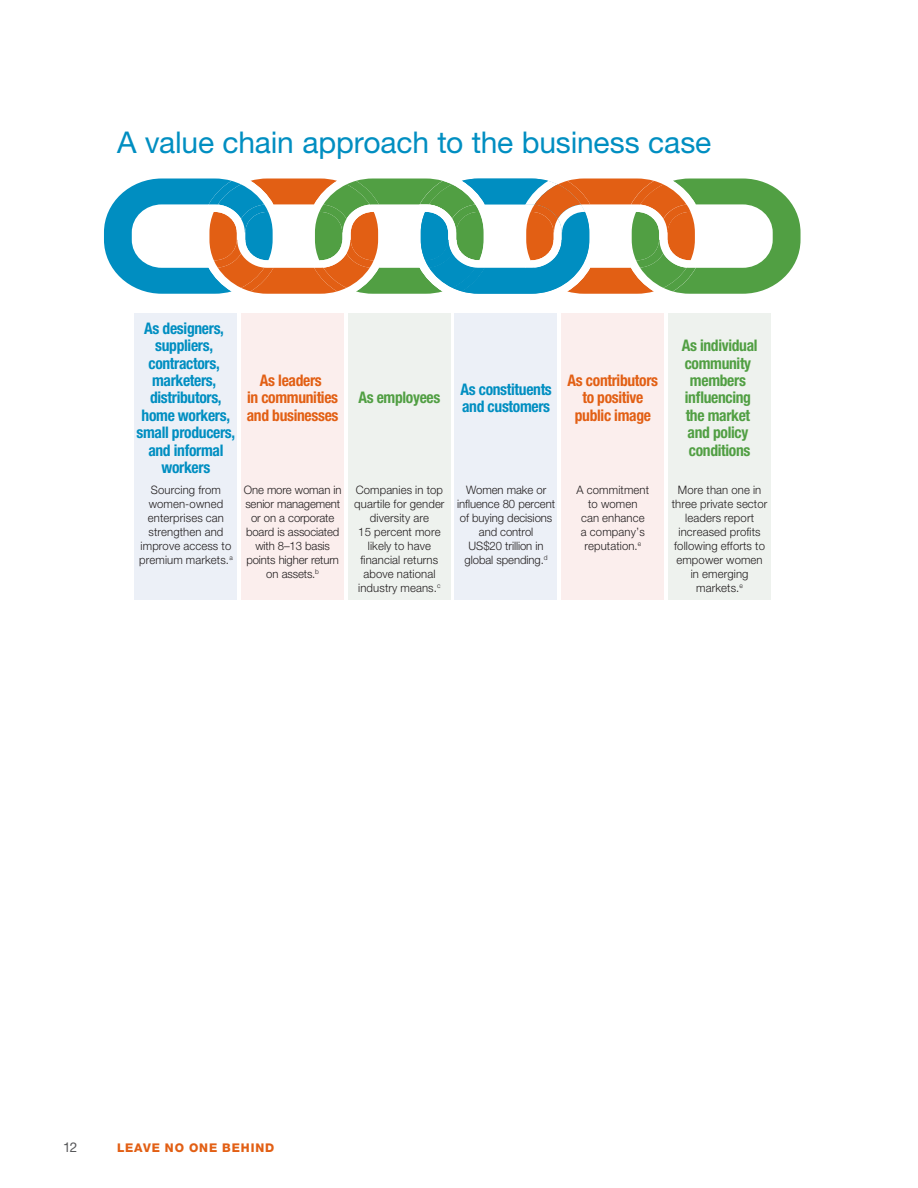
<style>
.page{position:relative;width:918px;height:1188px;background:#fff}
.page>*{position:absolute;margin:0;border:0;box-sizing:border-box;transform-origin:0 0}
.t1{font:30px "Helvetica Neue LT Std";letter-spacing:-.005em;color:#008ec1}
.t2{font:700 condensed 16.05px/17.4px "Helvetica Neue LT Std";letter-spacing:-.02em;color:#008ec1;text-align:center}
.t3{font:700 condensed 16.05px/17.4px "Helvetica Neue LT Std";letter-spacing:-.02em;color:#519f43;text-align:center}
.t4{font:700 condensed 16.05px/17.4px "Helvetica Neue LT Std";letter-spacing:-.02em;color:#e25f14;text-align:center}
.t5{font:13.5px "Helvetica Neue LT Std";color:#57585a}
.t6{font:800 12px "Helvetica Neue LT Std";letter-spacing:.075em;color:#e25f14}
.t7{font:300 11.7px/14px "Helvetica Neue LT Std";letter-spacing:.01em;color:#231f20;text-align:center}
.t8{font:300 11.7px/14px "Helvetica Neue LT Std";letter-spacing:-.01em;color:#231f20;text-align:center}
</style>
<div class="page">
<div style="left:134px;top:313px;width:103px;height:287px;background:#ecf0f7"></div>
<div style="left:241px;top:313px;width:103px;height:287px;background:#fbeeed"></div>
<div style="left:348px;top:313px;width:103px;height:287px;background:#eef2ee"></div>
<div style="left:455px;top:313px;width:102px;height:287px;background:#ecf0f7"></div>
<div style="left:561px;top:313px;width:103px;height:287px;background:#fbeeed"></div>
<div style="left:668px;top:313px;width:103px;height:287px;background:#eef2ee"></div>
<svg style="left:104px;top:178px;width:697px;height:116px"></svg>
<h1 class="t1" style="left:117px;top:124px;width:596px">A value chain approach to the business case</h1>
<h2 class="t2" style="left:136px;top:319px;width:100px">As designers, suppliers, contractors, marketers, distributors, home workers, small producers, and informal workers</h2>
<h2 class="t4" style="left:247px;top:371px;width:93px">As leaders<br>in communities and businesses</h2>
<h2 class="t3" style="left:358px;top:389px;width:83px">As employees</h2>
<h2 class="t2" style="left:460px;top:380px;width:93px;text-align:left">As constituents and customers</h2>
<h2 class="t4" style="left:568px;top:371px;width:92px">As contributors to positive public image</h2>
<h2 class="t3" style="left:682px;top:336px;width:77px">As individual community members influencing the market and policy conditions</h2>
<p class="t7" style="left:139px;top:483px;width:95px">Sourcing from women-owned enterprises can strengthen and improve access to premium markets.<sup>a</sup></p>
<p class="t8" style="left:244px;top:483px;width:99px">One more woman in senior management or on a corporate board is associated with 8–13 basis points higher return on assets.<sup>b</sup></p>
<p class="t7" style="left:354px;top:483px;width:92px">Companies in top quartile for gender diversity are<br>15 percent more likely to have financial returns above national industry means.<sup>c</sup></p>
<p class="t7" style="left:457px;top:483px;width:99px">Women make or influence 80 percent of buying decisions and control<br>US$20 trillion in global spending.<sup>d</sup></p>
<p class="t7" style="left:577px;top:483px;width:74px">A commitment to women<br>can enhance<br>a company’s reputation.<sup>e</sup></p>
<p class="t7" style="left:672px;top:483px;width:97px">More than one in three private sector leaders report increased profits following efforts to empower women in emerging markets.<sup>e</sup></p>
<p class="t5" style="left:63px;top:1139px;width:16px">12</p>
<p class="t6" style="left:117px;top:1141px;width:159px">LEAVE NO ONE BEHIND</p>
</div>
